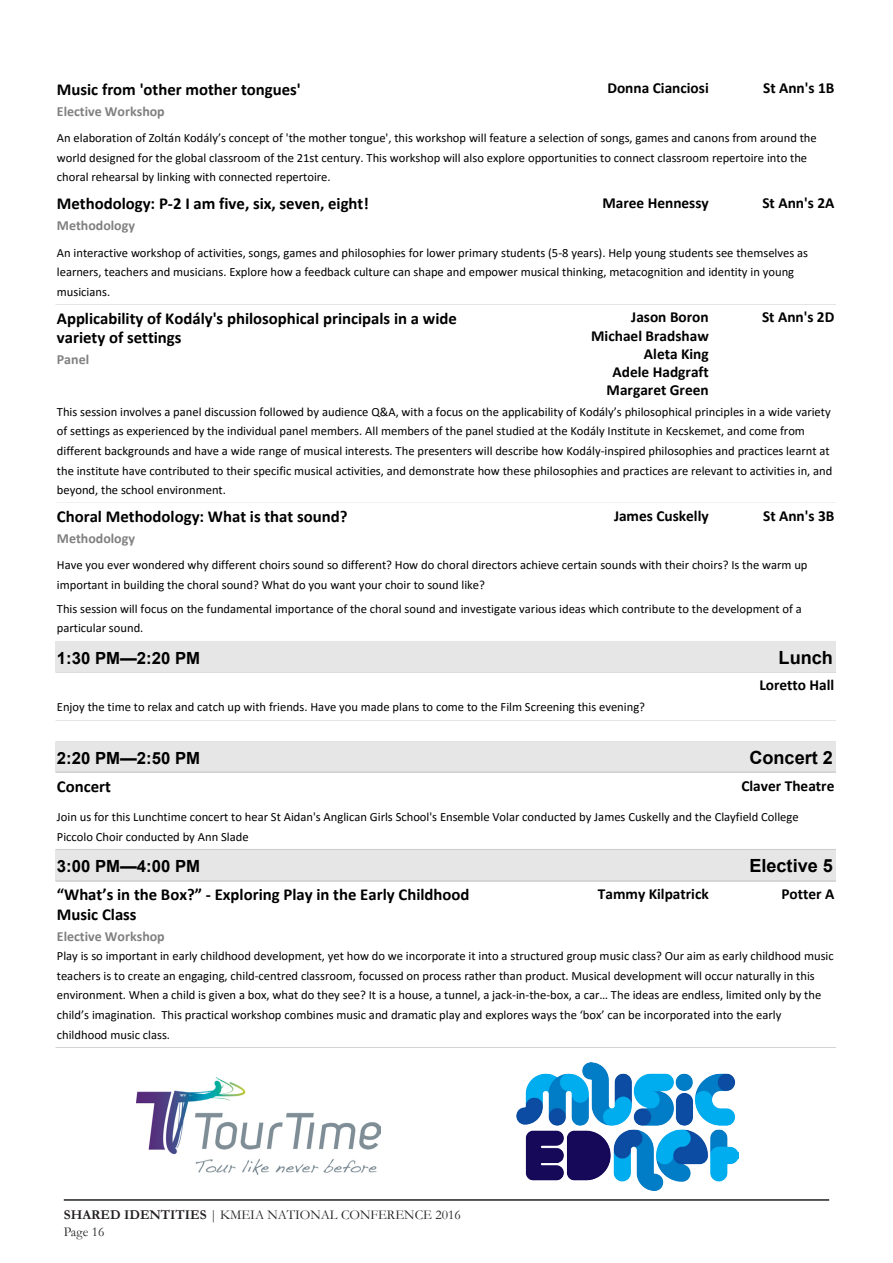
<style>
.page{position:relative;width:893px;height:1263px;background:#fff}
.page>*{position:absolute;margin:0;border:0;box-sizing:border-box;transform-origin:0 0}
.t1{font:700 18.15px "Arial";color:#000}
.t2{font:700 16.8px/19.5px "Calibri";color:#000}
.t3{font:700 16.8px "Arial";color:#000}
.t4{font:700 15.3px/18.1px "Calibri";color:#000;text-align:right}
.t5{font:700 13.95px "Calibri";color:#808080}
.t6{font:13.5px/17px "Garamond";color:#231f20}
.t7{font:12.6px/19.5px "Calibri";color:#000}
.s1{font-weight:700}
</style>
<div class="page">
<hr style="left:64px;top:1199px;width:765px;height:2px;background:#231f20">
<hr style="left:55px;top:190px;width:781px;height:1px;background:#cbcbcb">
<hr style="left:55px;top:641px;width:781px;height:1px;background:#cbcbcb">
<div style="left:55px;top:642px;width:781px;height:30px;background:#e6e6e6"></div>
<hr style="left:55px;top:672px;width:781px;height:1px;background:#cbcbcb">
<div style="left:55px;top:742px;width:781px;height:29px;background:#e6e6e6"></div>
<hr style="left:55px;top:771px;width:781px;height:2px;background:#cbcbcb">
<hr style="left:55px;top:849px;width:781px;height:1px;background:#cbcbcb">
<div style="left:55px;top:850px;width:781px;height:30px;background:#e6e6e6"></div>
<hr style="left:55px;top:880px;width:781px;height:2px;background:#cbcbcb">
<hr style="left:55px;top:1047px;width:781px;height:1px;background:#cbcbcb">
<img style="left:136px;top:1078px;width:245px;height:97px">
<img style="left:516px;top:1062px;width:222px;height:128px">
<p class="t4" style="left:763px;top:79px;width:73px">St Ann's 1B</p>
<p class="t2" style="left:57px;top:79px;width:245px">Music from 'other mother tongues'</p>
<p class="t4" style="left:607px;top:79px;width:103px">Donna Cianciosi</p>
<p class="t7" style="left:57px;top:128px;width:761px">An elaboration of Zoltán Kodály’s concept of 'the mother tongue', this workshop will feature a selection of songs, games and canons from around the world designed for the global classroom of the 21st century. This workshop will also explore opportunities to connect classroom repertoire into the choral rehearsal by linking with connected repertoire.</p>
<p class="t5" style="left:57px;top:101px;width:109px">Elective Workshop</p>
<p class="t4" style="left:762px;top:193px;width:74px">St Ann's 2A</p>
<p class="t2" style="left:57px;top:193px;width:313px">Methodology: P-2 I am five, six, seven, eight!</p>
<p class="t4" style="left:602px;top:193px;width:108px">Maree Hennessy</p>
<p class="t7" style="left:57px;top:242px;width:753px">An interactive workshop of activities, songs, games and philosophies for lower primary students (5-8 years). Help young students see themselves as learners, teachers and musicians. Explore how a feedback culture can shape and empower musical thinking, metacognition and identity in young musicians.</p>
<p class="t5" style="left:57px;top:216px;width:80px">Methodology</p>
<p class="t4" style="left:762px;top:308px;width:74px">St Ann's 2D</p>
<p class="t2" style="left:57px;top:308px;width:401px">Applicability of Kodály's philosophical principals in a wide variety of settings</p>
<p class="t4" style="left:591px;top:308px;width:119px">Jason Boron<br>Michael Bradshaw<br>Aleta King<br>Adele Hadgraft<br>Margaret Green</p>
<p class="t7" style="left:57px;top:402px;width:777px">This session involves a panel discussion followed by audience Q&amp;A, with a focus on the applicability of Kodály’s philosophical principles in a wide variety of settings as experienced by the individual panel members. All members of the panel studied at the Kodály Institute in Kecskemet, and come from different backgrounds and have a wide range of musical interests. The presenters will describe how Kodály-inspired philosophies and practices learnt at the institute have contributed to their specific musical activities, and demonstrate how these philosophies and practices are relevant to activities in, and beyond, the school environment.</p>
<p class="t5" style="left:57px;top:350px;width:34px">Panel</p>
<p class="t4" style="left:763px;top:506px;width:73px">St Ann's 3B</p>
<p class="t2" style="left:57px;top:506px;width:292px">Choral Methodology: What is that sound?</p>
<p class="t4" style="left:614px;top:506px;width:96px">James Cuskelly</p>
<p class="t7" style="left:57px;top:555px;width:752px">Have you ever wondered why different choirs sound so different? How do choral directors achieve certain sounds with their choirs? Is the warm up important in building the choral sound? What do you want your choir to sound like?</p>
<p class="t7" style="left:57px;top:598px;width:746px">This session will focus on the fundamental importance of the choral sound and investigate various ideas which contribute to the development of a particular sound.</p>
<p class="t5" style="left:57px;top:528px;width:80px">Methodology</p>
<p class="t3" style="left:57px;top:646px;width:145px">1:30 PM—2:20 PM</p>
<p class="t1" style="left:779px;top:645px;width:56px">Lunch</p>
<p class="t7" style="left:57px;top:697px;width:590px">Enjoy the time to relax and catch up with friends. Have you made plans to come to the Film Screening this evening?</p>
<p class="t4" style="left:759px;top:676px;width:77px">Loretto Hall</p>
<p class="t3" style="left:57px;top:746px;width:145px">2:20 PM—2:50 PM</p>
<p class="t1" style="left:749px;top:745px;width:85px">Concert 2</p>
<p class="t2" style="left:57px;top:776px;width:56px">Concert</p>
<p class="t7" style="left:57px;top:807px;width:743px">Join us for this Lunchtime concert to hear St Aidan's Anglican Girls School's Ensemble Volar conducted by James Cuskelly and the Clayfield College<br>Piccolo Choir conducted by Ann Slade</p>
<p class="t4" style="left:741px;top:776px;width:94px">Claver Theatre</p>
<p class="t3" style="left:57px;top:855px;width:145px">3:00 PM—4:00 PM</p>
<p class="t1" style="left:749px;top:853px;width:85px">Elective 5</p>
<p class="t2" style="left:57px;top:884px;width:414px">“What’s in the Box?” - Exploring Play in the Early Childhood<br>Music Class</p>
<p class="t4" style="left:598px;top:884px;width:112px">Tammy Kilpatrick</p>
<p class="t7" style="left:57px;top:946px;width:778px">Play is so important in early childhood development, yet how do we incorporate it into a structured group music class? Our aim as early childhood music teachers is to create an engaging, child-centred classroom, focussed on process rather than product. Musical development will occur naturally in this environment. When a child is given a box, what do they see? It is a house, a tunnel, a jack-in-the-box, a car… The ideas are endless, limited only by the child’s imagination. This practical workshop combines music and dramatic play and explores ways the ‘box’ can be incorporated into the early childhood music class.</p>
<p class="t4" style="left:781px;top:884px;width:54px">Potter A</p>
<p class="t5" style="left:57px;top:926px;width:109px">Elective Workshop</p>
<p class="t6" style="left:64px;top:1205px;width:399px"><span class="s1">SHARED IDENTITIES</span> | KMEIA NATIONAL CONFERENCE 2016<br>Page 16</p>
</div>
